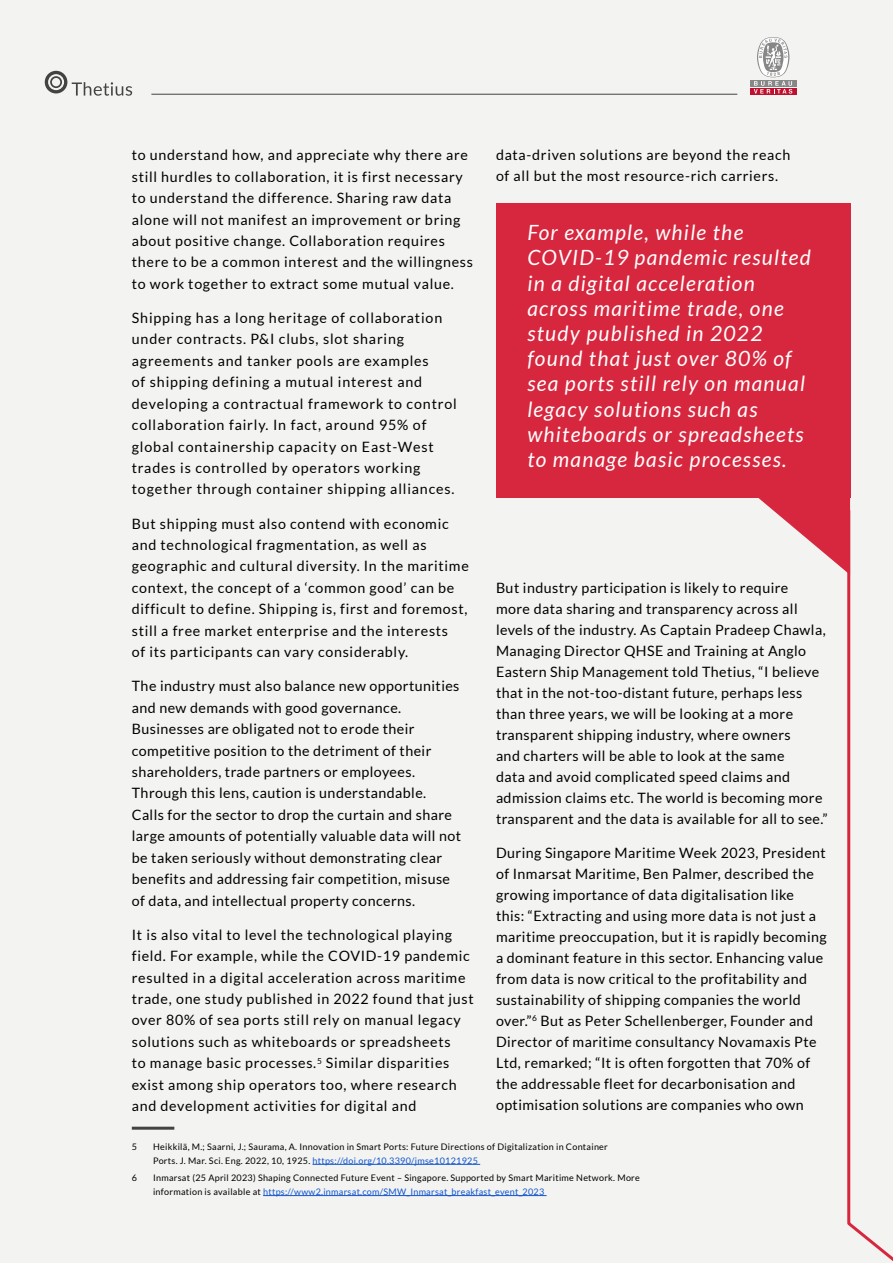
<style>
.page{position:relative;width:893px;height:1263px;background:#f3f3f2}
.page>*{position:absolute;margin:0;border:0;box-sizing:border-box;transform-origin:0 0}
.Callouts{font:italic 21px/25.2px "Lato";letter-spacing:.06em;color:#fff}
.B_O_D_Y_main{font:14.25px/21px "Lato";letter-spacing:.03em;color:#000}
.B_O_D_Y_main-2{font:14.25px/21.5px "Lato";letter-spacing:.05em;color:#000}
.B_O_D_Y_main-3{font:14.25px/21.5px "Lato";letter-spacing:.06em;color:#000}
.Footnote{font:9px/13.5px "Lato";letter-spacing:.03em;color:#000}
.s1{color:#15c}
</style>
<div class="page">
<hr style="left:132px;top:1127px;width:42px;height:3px;background:#434342">
<hr style="left:313px;top:1164px;width:167px;height:1px;background:#15c">
<hr style="left:263px;top:1195px;width:284px;height:1px;background:#15c">
<div style="left:496px;top:203px;width:354px;height:294px;background:#d7273e"></div>
<svg style="left:758px;top:367px;width:135px;height:894px"></svg>
<svg style="left:45px;top:71px;width:87px;height:25px"></svg>
<hr style="left:151px;top:94px;width:586px;height:1px;background:#434342">
<div style="left:750px;top:80px;width:46px;height:7px;background:#878787"></div>
<div style="left:750px;top:88px;width:46px;height:7px;background:#bd112f"></div>
<svg style="left:754px;top:37px;width:38px;height:57px"></svg>
<p class="B_O_D_Y_main-2" style="left:132px;top:144px;width:343px">to understand how, and appreciate why there are still hurdles to collaboration, it is first necessary to understand the difference. Sharing raw data alone will not manifest an improvement or bring about positive change. Collaboration requires there to be a common interest and the willingness to work together to extract some mutual value.</p>
<p class="B_O_D_Y_main-3" style="left:132px;top:307px;width:327px">Shipping has a long heritage of collaboration under contracts. P&amp;I clubs, slot sharing agreements and tanker pools are examples<br>of shipping defining a mutual interest and developing a contractual framework to control collaboration fairly. In fact, around 95% of global containership capacity on East-West trades is controlled by operators working together through container shipping alliances.</p>
<p class="B_O_D_Y_main-2" style="left:132px;top:513px;width:338px">But shipping must also contend with economic and technological fragmentation, as well as geographic and cultural diversity. In the maritime context, the concept of a ‘common good’ can be difficult to define. Shipping is, first and foremost, still a free market enterprise and the interests<br>of its participants can vary considerably.</p>
<p class="B_O_D_Y_main" style="left:132px;top:675px;width:331px;line-height:21.5px">The industry must also balance new opportunities and new demands with good governance.<br>Businesses are obligated not to erode their competitive position to the detriment of their shareholders, trade partners or employees.<br>Through this lens, caution is understandable.<br>Calls for the sector to drop the curtain and share large amounts of potentially valuable data will not be taken seriously without demonstrating clear benefits and addressing fair competition, misuse of data, and intellectual property concerns.</p>
<p class="B_O_D_Y_main-2" style="left:132px;top:924px;width:343px">It is also vital to level the technological playing field. For example, while the COVID-19 pandemic resulted in a digital acceleration across maritime trade, one study published in 2022 found that just over 80% of sea ports still rely on manual legacy solutions such as whiteboards or spreadsheets<br>to manage basic processes.<sup>5</sup> Similar disparities exist among ship operators too, where research and development activities for digital and</p>
<p class="Footnote" style="left:132px;top:1140px;width:7px">5</p>
<p class="Footnote" style="left:153px;top:1140px;width:456px">Heikkilä, M.; Saarni, J.; Saurama, A. Innovation in Smart Ports: Future Directions of Digitalization in Container<br>Ports. J. Mar. Sci. Eng. 2022, 10, 1925. <span class="s1">https://doi.org/10.3390/jmse10121925</span></p>
<p class="Footnote" style="left:132px;top:1171px;width:7px">6</p>
<p class="Footnote" style="left:153px;top:1171px;width:488px">Inmarsat (25 April 2023) Shaping Connected Future Event – Singapore. Supported by Smart Maritime Network. More information is available at <span class="s1">https://www2.inmarsat.com/SMW_Inmarsat_breakfast_event_2023</span></p>
<p class="B_O_D_Y_main-2" style="left:496px;top:145px;width:296px;line-height:21px">data-driven solutions are beyond the reach of all but the most resource-rich carriers.</p>
<p class="Callouts" style="left:527px;top:221px;width:285px">For example, while the<br>COVID-19 pandemic resulted in a digital acceleration across maritime trade, one study published in 2022 found that just over 80% of sea ports still rely on manual legacy solutions such as whiteboards or spreadsheets to manage basic processes.</p>
<p class="B_O_D_Y_main" style="left:496px;top:577px;width:333px">But industry participation is likely to require<br>more data sharing and transparency across all levels of the industry. As Captain Pradeep Chawla, Managing Director QHSE and Training at Anglo Eastern Ship Management told Thetius, “I believe that in the not-too-distant future, perhaps less than three years, we will be looking at a more transparent shipping industry, where owners<br>and charters will be able to look at the same<br>data and avoid complicated speed claims and admission claims etc. The world is becoming more transparent and the data is available for all to see.”</p>
<p class="B_O_D_Y_main" style="left:496px;top:842px;width:332px">During Singapore Maritime Week 2023, President of Inmarsat Maritime, Ben Palmer, described the growing importance of data digitalisation like<br>this: “Extracting and using more data is not just a maritime preoccupation, but it is rapidly becoming a dominant feature in this sector. Enhancing value from data is now critical to the profitability and sustainability of shipping companies the world over.”<sup>6</sup> But as Peter Schellenberger, Founder and Director of maritime consultancy Novamaxis Pte Ltd, remarked; “It is often forgotten that 70% of the addressable fleet for decarbonisation and optimisation solutions are companies who own</p>
</div>
